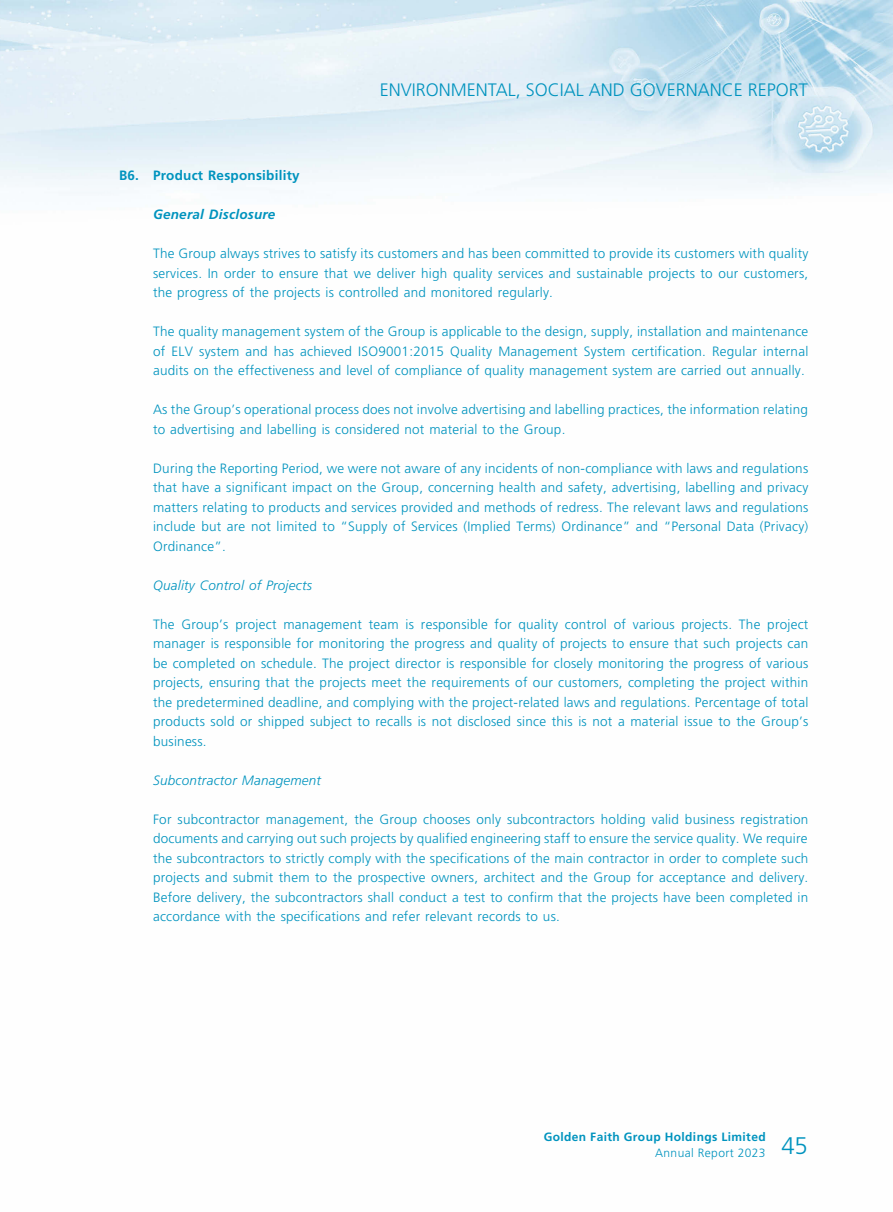
<style>
.page{position:relative;width:893px;height:1212px;background:#fff}
.page>*{position:absolute;margin:0;border:0;box-sizing:border-box;transform-origin:0 0}
.t1{font:300 18px "Frutiger LT Std";color:#0093be}
.t2{font:300 13.5px/19.5px "Frutiger LT Std";letter-spacing:.015em;color:#0093be;text-align:justify}
.t3{font:italic 300 13.5px "Frutiger LT Std";letter-spacing:.015em;color:#0093be}
.t4{font:700 13.5px "Frutiger LT Std";letter-spacing:.015em;color:#0093be}
.t5{font:italic 700 13.5px "Frutiger LT Std";letter-spacing:.015em;color:#0093be}
.t6{font:700 12px/15.9px "Frutiger LT Std";letter-spacing:.03em;color:#0093be}
.s1{font-weight:300}
</style>
<div class="page">
<img style="left:0;top:0;width:893px;height:195px">
<h1 class="t1" style="left:380px;top:80px;width:429px">ENVIRONMENTAL, SOCIAL AND GOVERNANCE REPORT</h1>
<p class="t4" style="left:119px;top:168px;width:182px">B6. Product Responsibility</p>
<p class="t5" style="left:153px;top:207px;width:124px">General Disclosure</p>
<p class="t2" style="left:153px;top:244px;width:657px">The Group always strives to satisfy its customers and has been committed to provide its customers with quality services. In order to ensure that we deliver high quality services and sustainable projects to our customers, the progress of the projects is controlled and monitored regularly.</p>
<p class="t2" style="left:153px;top:322px;width:657px">The quality management system of the Group is applicable to the design, supply, installation and maintenance of ELV system and has achieved ISO9001:2015 Quality Management System certification. Regular internal audits on the effectiveness and level of compliance of quality management system are carried out annually.</p>
<p class="t2" style="left:153px;top:400px;width:656px">As the Group’s operational process does not involve advertising and labelling practices, the information relating to advertising and labelling is considered not material to the Group.</p>
<p class="t2" style="left:153px;top:458px;width:657px">During the Reporting Period, we were not aware of any incidents of non-compliance with laws and regulations that have a significant impact on the Group, concerning health and safety, advertising, labelling and privacy matters relating to products and services provided and methods of redress. The relevant laws and regulations include but are not limited to “Supply of Services (Implied Terms) Ordinance” and “Personal Data (Privacy)<br>Ordinance”.</p>
<p class="t3" style="left:153px;top:577px;width:160px">Quality Control of Projects</p>
<p class="t2" style="left:153px;top:614px;width:657px">The Group’s project management team is responsible for quality control of various projects. The project manager is responsible for monitoring the progress and quality of projects to ensure that such projects can be completed on schedule. The project director is responsible for closely monitoring the progress of various projects, ensuring that the projects meet the requirements of our customers, completing the project within the predetermined deadline, and complying with the project-related laws and regulations. Percentage of total products sold or shipped subject to recalls is not disclosed since this is not a material issue to the Group’s business.</p>
<p class="t3" style="left:153px;top:772px;width:170px">Subcontractor Management</p>
<p class="t2" style="left:153px;top:809px;width:657px">For subcontractor management, the Group chooses only subcontractors holding valid business registration documents and carrying out such projects by qualified engineering staff to ensure the service quality. We require the subcontractors to strictly comply with the specifications of the main contractor in order to complete such projects and submit them to the prospective owners, architect and the Group for acceptance and delivery.<br>Before delivery, the subcontractors shall conduct a test to confirm that the projects have been completed in accordance with the specifications and refer relevant records to us.</p>
<p class="t6" style="left:655px;top:1129px;width:154px;text-indent:-112px">Golden Faith Group Holdings Limited<br><span class="s1">Annual Report 2023</span> <sup>45</sup></p>
</div>
